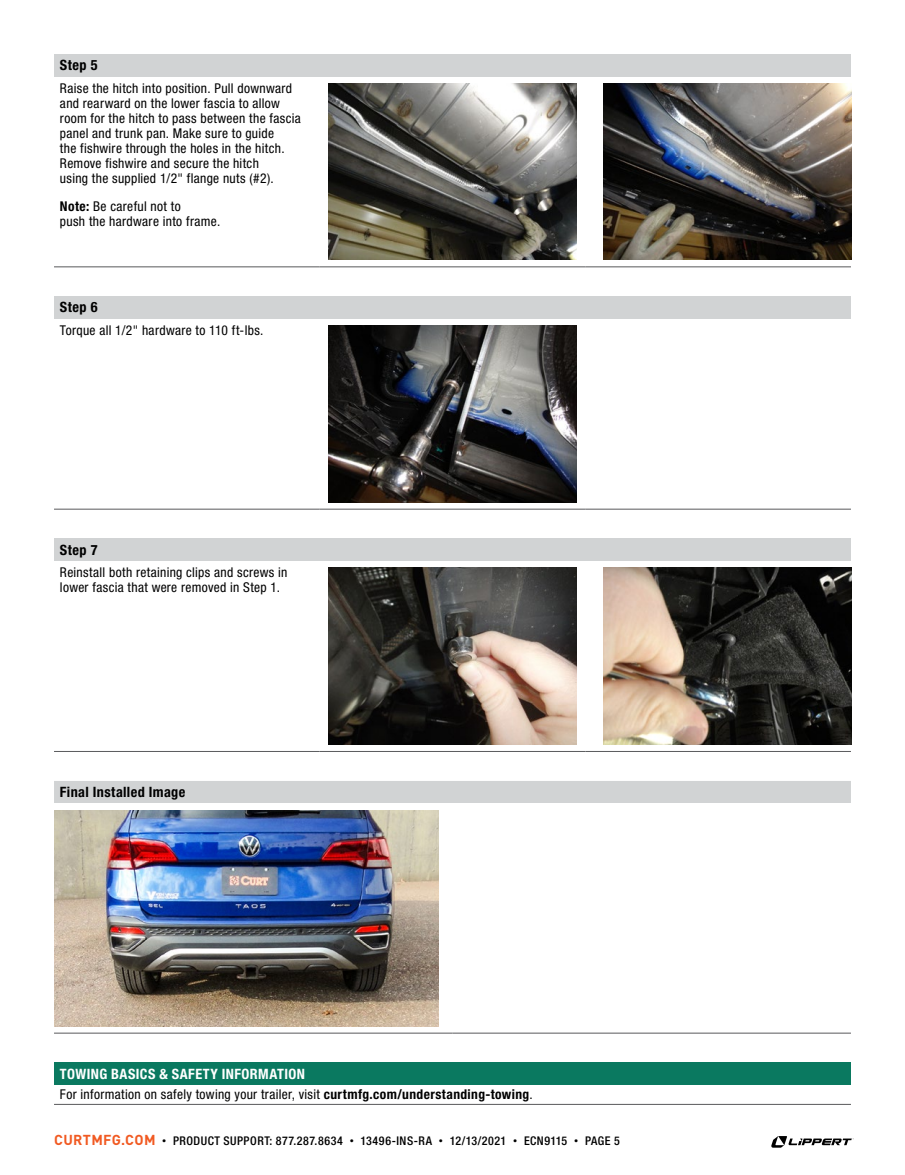
<style>
.page{position:relative;width:905px;height:1175px;background:#fff}
.page>*{position:absolute;margin:0;border:0;box-sizing:border-box;transform-origin:0 0}
.t1{font:700 condensed 14.25px "Helvetica Neue LT Std";letter-spacing:.03em;color:#000}
.t2{font:700 condensed 14.25px "Helvetica Neue LT Std";letter-spacing:.03em;color:#fff}
.t3{font:condensed 13.5px/15px "Helvetica Neue LT Std";letter-spacing:.025em;color:#000}
.t4{font:500 condensed 12px "Helvetica Neue LT Std";letter-spacing:.04em;color:#000}
.s1{font-weight:700}
.s2{font-family:"DINOT";font-weight:700;font-stretch:normal;font-size:14.25px;color:#f15a22}
.s3{font-family:"DINOT";font-weight:400;font-stretch:normal;font-size:9px}
</style>
<div class="page">
<svg style="left:771px;top:1136px;width:82px;height:11px"></svg>
<div style="left:54px;top:296px;width:796px;height:22px;background:#d1d3d4"></div>
<hr style="left:54px;top:509px;width:266px;height:1px;background:#58595b">
<hr style="left:320px;top:509px;width:265px;height:1px;background:#58595b">
<hr style="left:585px;top:509px;width:265px;height:1px;background:#58595b">
<img style="left:329px;top:325px;width:247px;height:177px">
<div style="left:54px;top:538px;width:796px;height:22px;background:#d1d3d4"></div>
<hr style="left:54px;top:751px;width:266px;height:1px;background:#58595b">
<hr style="left:320px;top:751px;width:265px;height:1px;background:#58595b">
<hr style="left:585px;top:751px;width:265px;height:1px;background:#58595b">
<img style="left:329px;top:567px;width:247px;height:177px">
<img style="left:603px;top:567px;width:248px;height:177px">
<div style="left:54px;top:54px;width:796px;height:22px;background:#d1d3d4"></div>
<hr style="left:54px;top:266px;width:266px;height:1px;background:#58595b">
<hr style="left:320px;top:266px;width:265px;height:1px;background:#58595b">
<hr style="left:585px;top:266px;width:265px;height:1px;background:#58595b">
<img style="left:329px;top:83px;width:247px;height:177px">
<img style="left:603px;top:83px;width:248px;height:177px">
<div style="left:54px;top:1062px;width:796px;height:22px;background:#0a7960"></div>
<hr style="left:54px;top:1104px;width:796px;height:1px;background:#58595b">
<div style="left:54px;top:781px;width:796px;height:22px;background:#d1d3d4"></div>
<hr style="left:54px;top:1032px;width:398px;height:1px;background:#58595b">
<hr style="left:452px;top:1032px;width:398px;height:1px;background:#58595b">
<img style="left:54px;top:810px;width:385px;height:216px">
<p class="t1" style="left:60px;top:56px;width:39px">Step 5</p>
<p class="t3" style="left:60px;top:80px;width:242px">Raise the hitch into position. Pull downward and rearward on the lower fascia to allow room for the hitch to pass between the fascia panel and trunk pan. Make sure to guide<br>the fishwire through the holes in the hitch.<br>Remove fishwire and secure the hitch<br>using the supplied 1/2" flange nuts (#2).</p>
<p class="t3" style="left:60px;top:199px;width:162px"><span class="s1">Note:</span> Be careful not to<br>push the hardware into frame.</p>
<p class="t1" style="left:60px;top:299px;width:39px">Step 6</p>
<p class="t3" style="left:60px;top:323px;width:205px">Torque all 1/2" hardware to 110 ft-lbs.</p>
<p class="t1" style="left:60px;top:541px;width:39px">Step 7</p>
<p class="t3" style="left:60px;top:565px;width:229px">Reinstall both retaining clips and screws in lower fascia that were removed in Step 1.</p>
<p class="t1" style="left:60px;top:783px;width:127px">Final Installed Image</p>
<p class="t2" style="left:60px;top:1065px;width:246px">TOWING BASICS &amp; SAFETY INFORMATION</p>
<p class="t3" style="left:60px;top:1086px;width:474px">For information on safely towing your trailer, visit <span class="s1">curtmfg.com/understanding-towing</span>.</p>
<p class="t4" style="left:54px;top:1133px;width:567px"><span class="s2">CURTMFG.COM</span> <span class="s3">•</span> PRODUCT SUPPORT: 877.287.8634 <span class="s3">•</span> 13496-INS-RA <span class="s3">•</span> 12/13/2021 <span class="s3">•</span> ECN9115 <span class="s3">•</span> PAGE 5</p>
</div>
